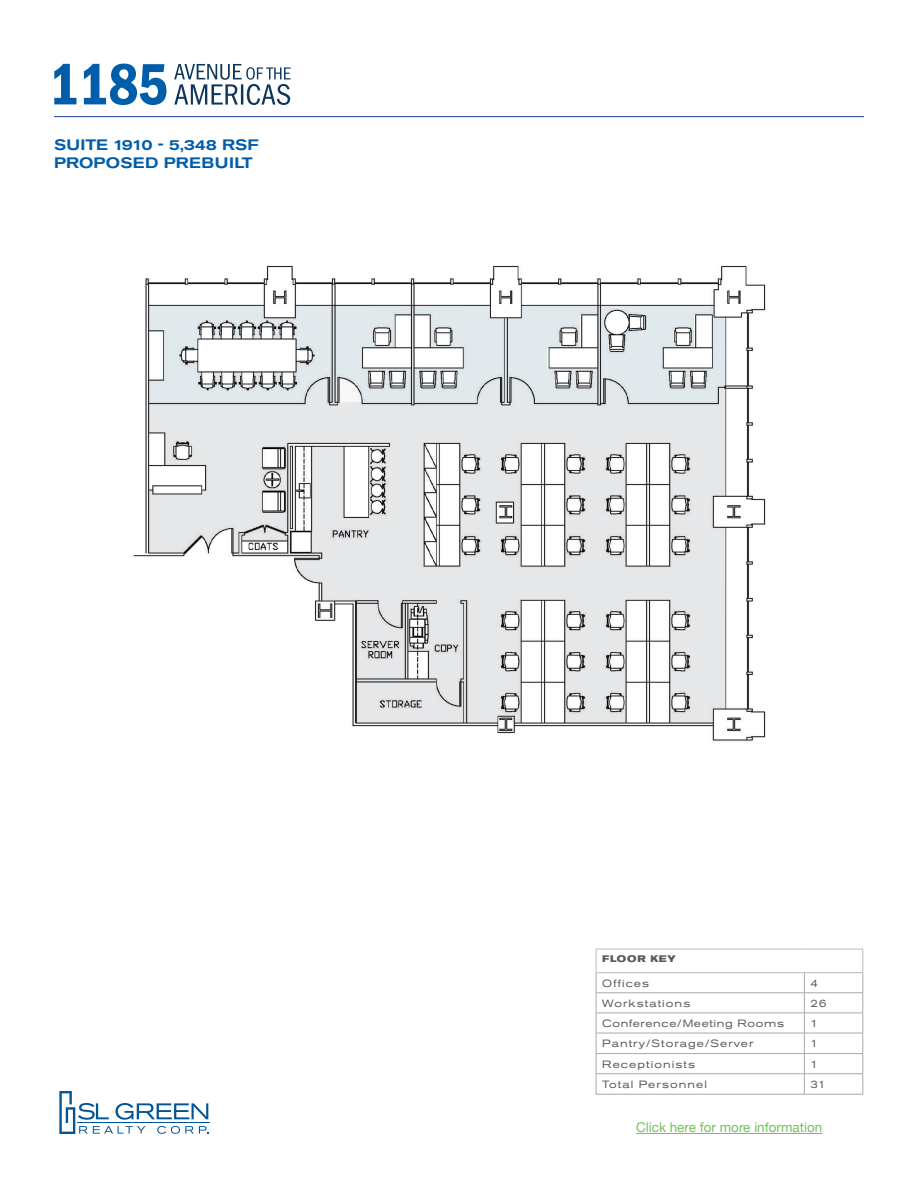
<style>
.page{position:relative;width:918px;height:1188px;background:#fff}
.page>*{position:absolute;margin:0;border:0;box-sizing:border-box;transform-origin:0 0}
.t1{font:500 expanded 15px/18px "Akzidenz Grotesk Pro";letter-spacing:.01em;color:#005daa}
.t2{font:13.5px "Helvetica Neue";color:#75c15b}
.t3{font:expanded 10.5px "Akzidenz Grotesk Pro";letter-spacing:.1em;color:#58595b}
.t4{font:expanded 10.5px "Akzidenz Grotesk Pro";letter-spacing:.06em;color:#58595b}
.t5{font:700 expanded 9.45px "Akzidenz Grotesk Pro";letter-spacing:.08em;color:#58595b}
</style>
<div class="page">
<hr style="left:54px;top:116px;width:810px;height:1px;background:#1c3e94">
<svg style="left:59px;top:1091px;width:149px;height:43px"></svg>
<hr style="left:78px;top:1122px;width:132px;height:1px;background:#005596">
<svg style="left:54px;top:64px;width:113px;height:41px"></svg>
<svg style="left:174px;top:64px;width:117px;height:41px"></svg>
<img style="left:133px;top:265px;width:633px;height:476px">
<hr style="left:596px;top:1094px;width:208px;height:1px;background:#a7a9ac">
<hr style="left:804px;top:1094px;width:59px;height:1px;background:#a7a9ac">
<svg style="left:596px;top:949px;width:268px;height:145px"></svg>
<hr style="left:804px;top:949px;width:59px;height:1px;background:#b8babc">
<hr style="left:596px;top:972px;width:208px;height:1px;background:#b8babc">
<hr style="left:804px;top:972px;width:59px;height:1px;background:#b8babc">
<hr style="left:636px;top:1133px;width:186px;height:1px;background:#75c15b">
<h1 class="t1" style="left:54px;top:135px;width:206px">SUITE 1910 - 5,348 RSF<br>PROPOSED PREBUILT</h1>
<p class="t5" style="left:602px;top:953px;width:75px">FLOOR KEY</p>
<p class="t3" style="left:602px;top:976px;width:49px">Offices</p>
<p class="t3" style="left:811px;top:976px;width:9px">4</p>
<p class="t3" style="left:602px;top:996px;width:90px">Workstations</p>
<p class="t3" style="left:811px;top:996px;width:17px">26</p>
<p class="t4" style="left:602px;top:1016px;width:183px">Conference/Meeting Rooms</p>
<p class="t3" style="left:811px;top:1016px;width:9px">1</p>
<p class="t3" style="left:602px;top:1037px;width:153px">Pantry/Storage/Server</p>
<p class="t3" style="left:811px;top:1037px;width:9px">1</p>
<p class="t3" style="left:602px;top:1057px;width:94px">Receptionists</p>
<p class="t3" style="left:811px;top:1057px;width:9px">1</p>
<p class="t3" style="left:602px;top:1077px;width:106px">Total Personnel</p>
<p class="t3" style="left:811px;top:1077px;width:17px">31</p>
<p class="t2" style="left:636px;top:1118px;width:188px">Click here for more information</p>
</div>
